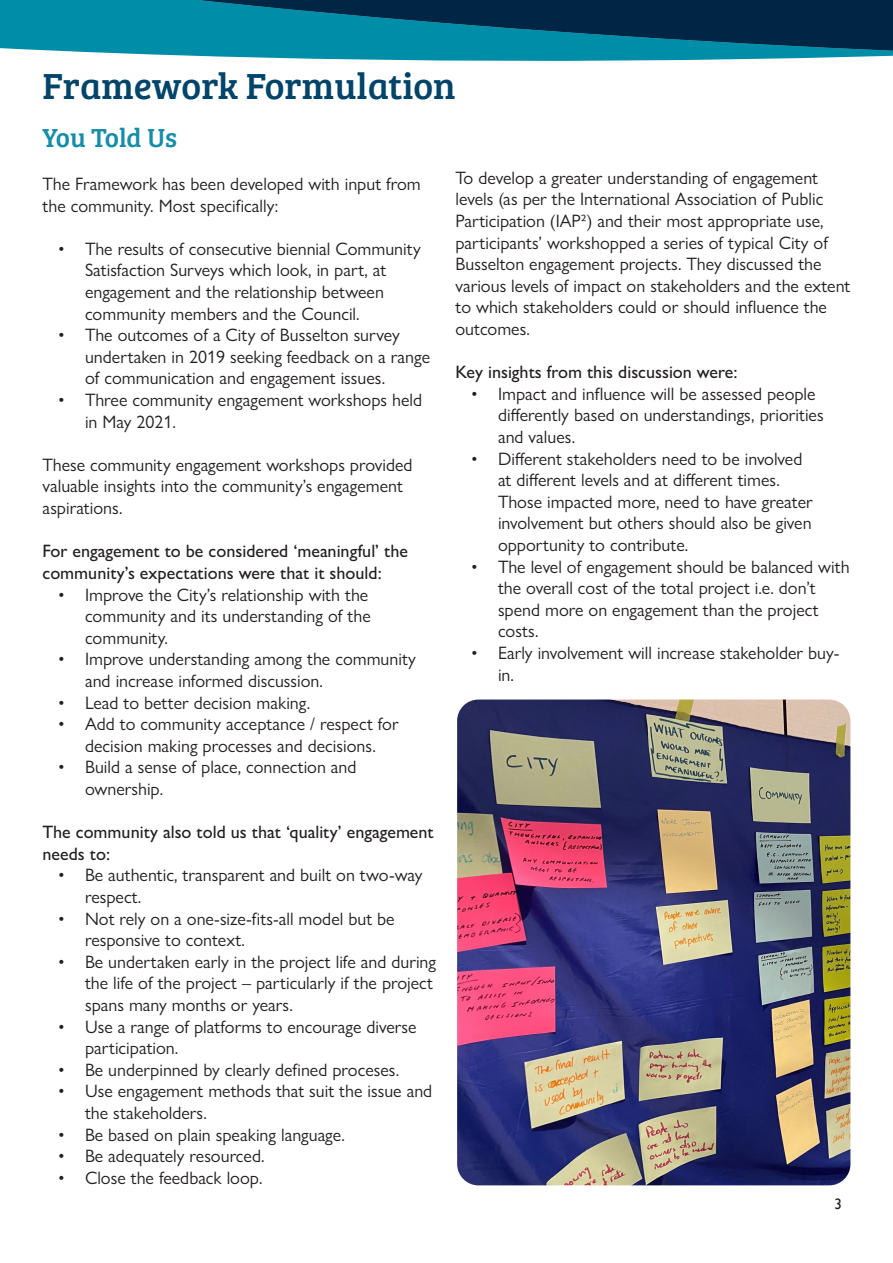
<style>
.page{position:relative;width:893px;height:1263px;background:#fff}
.page>*{position:absolute;margin:0;border:0;box-sizing:border-box;transform-origin:0 0}
.t1{font:37.5px "Bree Serif";color:#00446a}
.t2{font:27px "Bree Serif";letter-spacing:-.01em;color:#148da8}
.t3{font:18px/21.6px "Gill Sans Nova";color:#231f20}
.t4{font:500 18px/21.6px "Gill Sans Nova";color:#231f20}
.t5{font:15px "Gill Sans Nova";color:#231f20}
</style>
<div class="page">
<svg style="left:0;top:0;width:893px;height:61px;fill:#008da8"></svg>
<img style="left:457px;top:699px;width:393px;height:486px">
<p class="t1" style="left:43px;top:59px;width:415px">Framework Formulation</p>
<p class="t2" style="left:43px;top:117px;width:136px">You Told Us</p>
<p class="t3" style="left:43px;top:173px;width:380px">The Framework has been developed with input from the community. Most specifically:</p>
<p class="t3" style="left:85px;top:238px;width:337px;text-indent:-27px">• The results of consecutive biennial Community Satisfaction Surveys which look, in part, at engagement and the relationship between community members and the Council.</p>
<p class="t3" style="left:85px;top:324px;width:347px;text-indent:-27px">• The outcomes of a City of Busselton survey undertaken in 2019 seeking feedback on a range of communication and engagement issues.</p>
<p class="t3" style="left:85px;top:389px;width:339px;text-indent:-27px">• Three community engagement workshops held in May 2021.</p>
<p class="t3" style="left:43px;top:454px;width:372px">These community engagement workshops provided valuable insights into the community’s engagement aspirations.</p>
<p class="t4" style="left:43px;top:540px;width:367px">For engagement to be considered ‘meaningful’ the community’s expectations were that it should:</p>
<p class="t3" style="left:85px;top:583px;width:287px;text-indent:-27px">• Improve the City’s relationship with the community and its understanding of the community.</p>
<p class="t3" style="left:85px;top:648px;width:332px;text-indent:-27px">• Improve understanding among the community and increase informed discussion.</p>
<p class="t3" style="left:58px;top:691px;width:254px">• Lead to better decision making.</p>
<p class="t3" style="left:58px;top:713px;width:342px;text-align:center">• Add to community acceptance / respect for decision making processes and decisions.</p>
<p class="t3" style="left:85px;top:756px;width:273px;text-indent:-27px">• Build a sense of place, connection and ownership.</p>
<p class="t4" style="left:43px;top:821px;width:393px">The community also told us that ‘quality’ engagement needs to:</p>
<p class="t3" style="left:85px;top:864px;width:339px;text-indent:-27px">• Be authentic, transparent and built on two-way respect.</p>
<p class="t3" style="left:85px;top:907px;width:311px;text-indent:-27px">• Not rely on a one-size-fits-all model but be responsive to context.</p>
<p class="t3" style="left:85px;top:951px;width:353px;text-indent:-27px">• Be undertaken early in the project life and during the life of the project – particularly if the project spans many months or years.</p>
<p class="t3" style="left:85px;top:1015px;width:333px;text-indent:-27px">• Use a range of platforms to encourage diverse participation.</p>
<p class="t3" style="left:58px;top:1059px;width:343px">• Be underpinned by clearly defined proceses.</p>
<p class="t3" style="left:85px;top:1080px;width:349px;text-indent:-27px">• Use engagement methods that suit the issue and the stakeholders.</p>
<p class="t3" style="left:58px;top:1123px;width:288px">• Be based on plain speaking language.</p>
<p class="t3" style="left:58px;top:1145px;width:208px">• Be adequately resourced.</p>
<p class="t3" style="left:58px;top:1167px;width:206px">• Close the feedback loop.</p>
<p class="t3" style="left:455px;top:167px;width:396px">To develop a greater understanding of engagement levels (as per the International Association of Public Participation (IAP2) and their most appropriate use, participants’ workshopped a series of typical City of Busselton engagement projects. They discussed the various levels of impact on stakeholders and the extent to which stakeholders could or should influence the outcomes.</p>
<p class="t4" style="left:455px;top:361px;width:284px">Key insights from this discussion were:</p>
<p class="t3" style="left:498px;top:383px;width:327px;text-indent:-27px">• Impact and influence will be assessed people differently based on understandings, priorities and values.</p>
<p class="t3" style="left:498px;top:447px;width:316px;text-indent:-27px">• Different stakeholders need to be involved at different levels and at different times.<br>Those impacted more, need to have greater involvement but others should also be given opportunity to contribute.</p>
<p class="t3" style="left:498px;top:555px;width:353px;text-indent:-27px">• The level of engagement should be balanced with the overall cost of the total project i.e. don’t spend more on engagement than the project costs.</p>
<p class="t3" style="left:498px;top:642px;width:343px;text-indent:-27px">• Early involvement will increase stakeholder buy&shy;in.</p>
<p class="t5" style="left:834px;top:1195px;width:9px">3</p>
</div>
